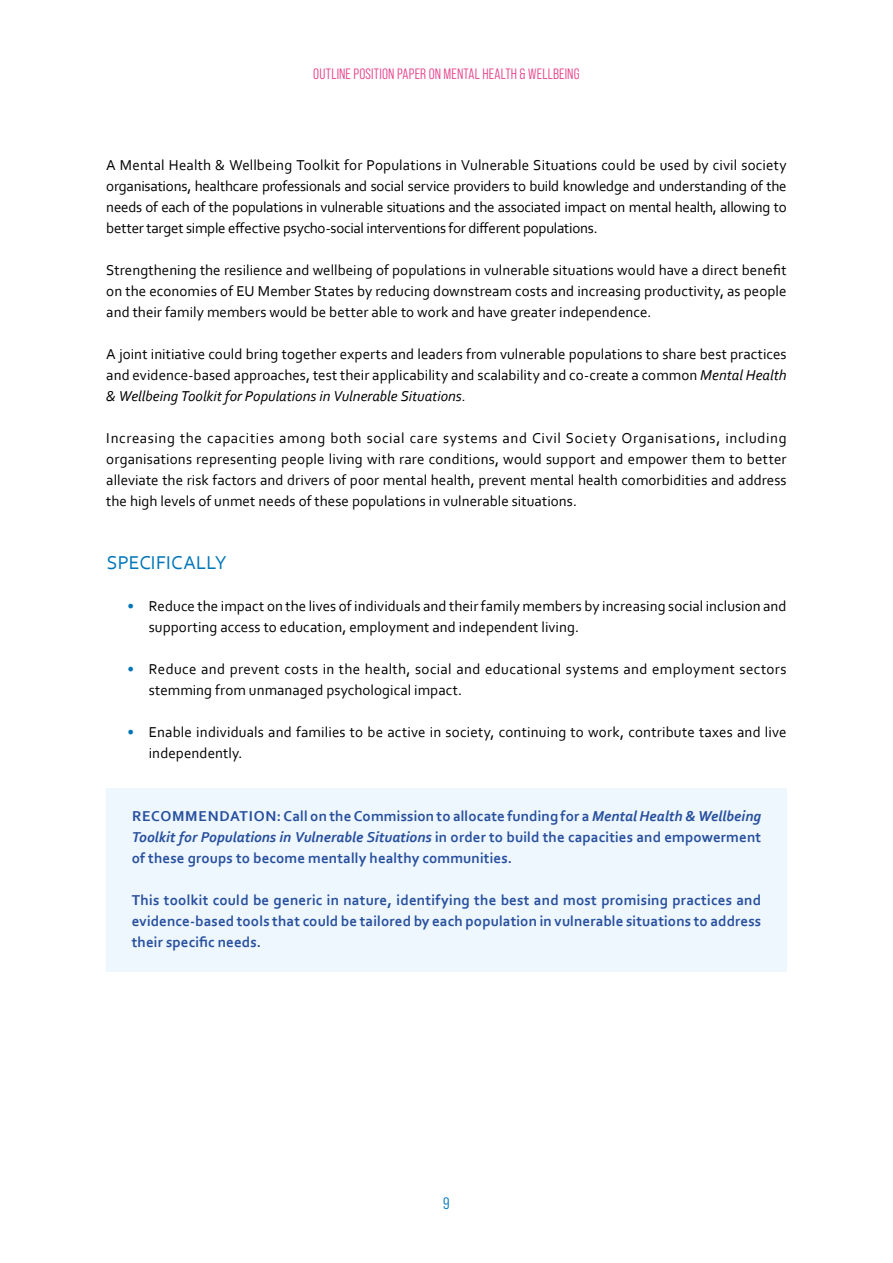
<style>
.page{position:relative;width:893px;height:1263px;background:#fff}
.page>*{position:absolute;margin:0;border:0;box-sizing:border-box;transform-origin:0 0}
.Heading_5{font:19.5px "Corbel";letter-spacing:.01em;color:#0076b9}
.t1{font:16.5px "Bebas Neue Pro Middle";color:#0076b9}
.Body{font:15px/21px "Corbel";letter-spacing:.005em;color:#000;text-align:justify}
.Recommandation{font:700 15px/21px "Corbel";letter-spacing:.005em;color:#284f9e;text-align:justify}
.t2{font:15px "Bebas Neue Pro Middle";letter-spacing:.015em;color:#e7428c}
.s1{font-style:italic}
.s2{font-weight:700;color:#0076b9}
</style>
<div class="page">
<div style="left:106px;top:788px;width:681px;height:117px;background:#edf7fd"></div>
<div style="left:106px;top:872px;width:681px;height:100px;background:#edf7fd"></div>
<p class="t2" style="left:313px;top:65px;width:268px">OUTLINE POSITION PAPER ON MENTAL HEALTH &amp; WELLBEING</p>
<p class="Body" style="left:106px;top:154px;width:682px">A Mental Health &amp; Wellbeing Toolkit for Populations in Vulnerable Situations could be used by civil society organisations, healthcare professionals and social service providers to build knowledge and understanding of the needs of each of the populations in vulnerable situations and the associated impact on mental health, allowing to better target simple effective psycho-social interventions for different populations.</p>
<p class="Body" style="left:106px;top:259px;width:682px">Strengthening the resilience and wellbeing of populations in vulnerable situations would have a direct benefit on the economies of EU Member States by reducing downstream costs and increasing productivity, as people and their family members would be better able to work and have greater independence.</p>
<p class="Body" style="left:106px;top:343px;width:682px">A joint initiative could bring together experts and leaders from vulnerable populations to share best practices and evidence-based approaches, test their applicability and scalability and co-create a common <span class="s1">Mental Health &amp; Wellbeing Toolkit for Populations in Vulnerable Situations.</span></p>
<p class="Body" style="left:106px;top:427px;width:682px">Increasing the capacities among both social care systems and Civil Society Organisations, including organisations representing people living with rare conditions, would support and empower them to better alleviate the risk factors and drivers of poor mental health, prevent mental health comorbidities and address the high levels of unmet needs of these populations in vulnerable situations.</p>
<p class="Heading_5" style="left:107px;top:550px;width:122px">SPECIFICALLY</p>
<p class="Body" style="left:149px;top:595px;width:639px;text-indent:-21px"><span class="s2">•</span> Reduce the impact on the lives of individuals and their family members by increasing social inclusion and supporting access to education, employment and independent living.</p>
<p class="Body" style="left:149px;top:658px;width:639px;text-indent:-21px"><span class="s2">•</span> Reduce and prevent costs in the health, social and educational systems and employment sectors stemming from unmanaged psychological impact.</p>
<p class="Body" style="left:149px;top:721px;width:639px;text-indent:-21px"><span class="s2">•</span> Enable individuals and families to be active in society, continuing to work, contribute taxes and live independently.</p>
<p class="Recommandation" style="left:132px;top:805px;width:631px">RECOMMENDATION: Call on the Commission to allocate funding for a <span class="s1">Mental Health &amp; Wellbeing Toolkit for Populations in Vulnerable Situations</span> in order to build the capacities and empowerment of these groups to become mentally healthy communities.</p>
<p class="Recommandation" style="left:132px;top:889px;width:631px">This toolkit could be generic in nature, identifying the best and most promising practices and evidence-based tools that could be tailored by each population in vulnerable situations to address their specific needs.</p>
<p class="t1" style="left:443px;top:1194px;width:8px">9</p>
</div>
